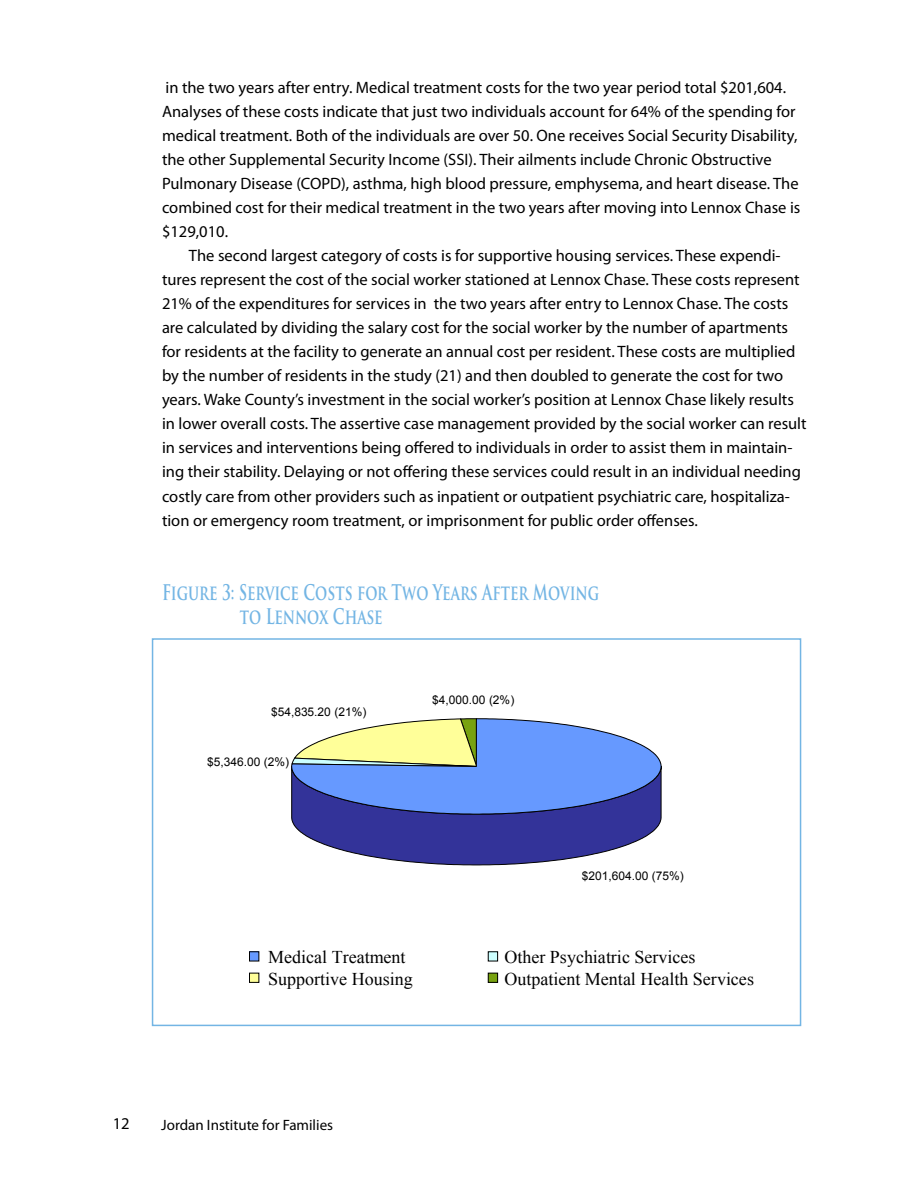
<style>
.page{position:relative;width:918px;height:1188px;background:#fff}
.page>*{position:absolute;margin:0;border:0;box-sizing:border-box;transform-origin:0 0}
.t1{font:700 21px/24px "Trajan Pro";color:#73b5e4;scale:.7 1}
.t2{font:18px "Times New Roman";color:#000}
.t3{font:16.5px/24px "Myriad Pro";color:#000}
.t4{font:15px "Myriad Pro";color:#000}
.t5{font:12px "Arial";color:#000}
</style>
<div class="page">
<svg style="left:291px;top:718px;width:371px;height:148px;background:#788bc8"></svg>
<div style="left:488px;top:973px;width:10px;height:9px;background:#78a210"></div>
<div style="left:488px;top:973px;width:10px;height:10px;border:1px solid #000"></div>
<div style="left:488px;top:952px;width:10px;height:9px;background:#cff"></div>
<div style="left:488px;top:951px;width:10px;height:10px;border:1px solid #000"></div>
<div style="left:250px;top:973px;width:9px;height:9px;background:#ff9"></div>
<div style="left:249px;top:973px;width:10px;height:10px;border:1px solid #000"></div>
<div style="left:250px;top:952px;width:9px;height:9px;background:#69f"></div>
<div style="left:249px;top:951px;width:10px;height:10px;border:1px solid #000"></div>
<div style="left:152px;top:638px;width:649px;height:388px;border:2px solid #73b5e4"></div>
<p class="t3" style="left:162px;top:76px;width:640px">in the two years after entry. Medical treatment costs for the two year period total $201,604.<br>Analyses of these costs indicate that just two individuals account for 64% of the spending for medical treatment. Both of the individuals are over 50. One receives Social Security Disability, the other Supplemental Security Income (SSI). Their ailments include Chronic Obstructive Pulmonary Disease (COPD), asthma, high blood pressure, emphysema, and heart disease. The combined cost for their medical treatment in the two years after moving into Lennox Chase is $129,010.</p>
<p class="t3" style="left:162px;top:244px;width:646px;text-indent:27px">The second largest category of costs is for supportive housing services. These expendi&shy;tures represent the cost of the social worker stationed at Lennox Chase. These costs represent 21% of the expenditures for services in the two years after entry to Lennox Chase. The costs are calculated by dividing the salary cost for the social worker by the number of apartments for residents at the facility to generate an annual cost per resident. These costs are multiplied by the number of residents in the study (21) and then doubled to generate the cost for two years. Wake County’s investment in the social worker’s position at Lennox Chase likely results in lower overall costs. The assertive case management provided by the social worker can result in services and interventions being offered to individuals in order to assist them in maintain&shy;ing their stability. Delaying or not offering these services could result in an individual needing costly care from other providers such as inpatient or outpatient psychiatric care, hospitaliza&shy;tion or emergency room treatment, or imprisonment for public order offenses.</p>
<p class="t1" style="left:240px;top:581px;width:515px;text-indent:-78px">Figure 3: Service Costs for Two Years After Moving to Lennox Chase</p>
<p class="t5" style="left:271px;top:704px;width:97px">$54,835.20 (21%)</p>
<p class="t5" style="left:207px;top:754px;width:84px">$5,346.00 (2%)</p>
<p class="t5" style="left:432px;top:692px;width:84px">$4,000.00 (2%)</p>
<p class="t5" style="left:582px;top:868px;width:104px">$201,604.00 (75%)</p>
<p class="t2" style="left:268px;top:945px;width:139px">Medical Treatment</p>
<p class="t2" style="left:504px;top:945px;width:193px">Other Psychiatric Services</p>
<p class="t2" style="left:268px;top:967px;width:146px">Supportive Housing</p>
<p class="t2" style="left:504px;top:967px;width:251px">Outpatient Mental Health Services</p>
<p class="t3" style="left:113px;top:1111px;width:18px">12</p>
<p class="t4" style="left:161px;top:1117px;width:173px">Jordan Institute for Families</p>
</div>
